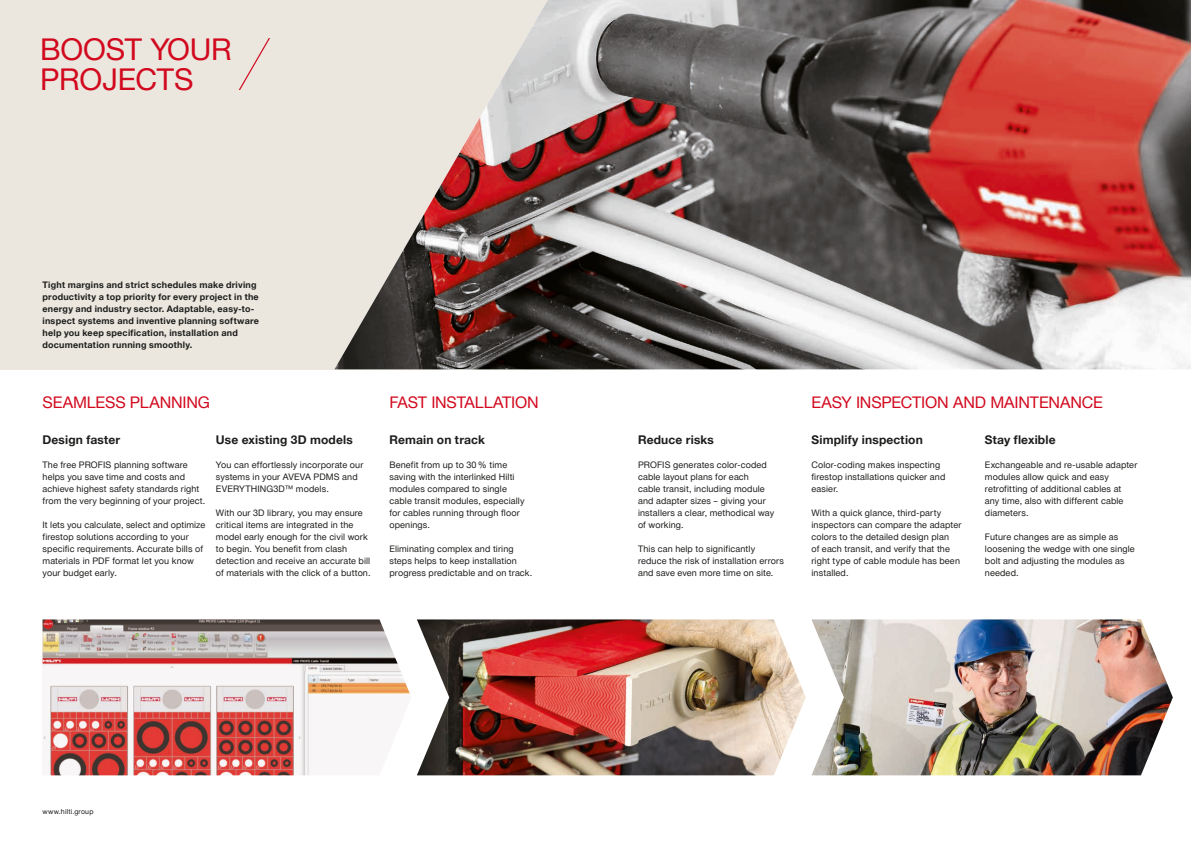
<style>
.page{position:relative;width:1191px;height:842px;background:#fff}
.page>*{position:absolute;margin:0;border:0;box-sizing:border-box;transform-origin:0 0}
.t1{font:30px/30px "Hilti";letter-spacing:-.005em;color:#d2091e}
.t2{font:16px "Hilti";letter-spacing:-.01em;color:#d2091e}
.t3{font:700 12px "Hilti";letter-spacing:.01em;color:#1d1d1b}
.t4{font:9px/12px "Hilti";letter-spacing:.015em;color:#1d1d1b}
.t5{font:700 9px/12px "Hilti";letter-spacing:.025em;color:#1d1d1b}
.t6{font:7px "Hilti";letter-spacing:.025em;color:#1d1d1b}
</style>
<div class="page">
<img style="left:43px;top:619px;width:367px;height:156px">
<img style="left:417px;top:619px;width:388px;height:156px">
<img style="left:811px;top:619px;width:361px;height:156px">
<div style="left:0;top:0;width:595px;height:369px;background:#ebe7df"></div>
<img style="left:334px;top:0;width:857px;height:369px">
<svg style="left:238px;top:38px;width:32px;height:52px"></svg>
<h1 class="t1" style="left:40px;top:34px;width:193px">BOOST YOUR<br>PROJECTS</h1>
<p class="t5" style="left:43px;top:279px;width:218px">Tight margins and strict schedules make driving productivity a top priority for every project in the energy and industry sector. Adaptable, easy-to&shy;inspect systems and inventive planning software help you keep specification, installation and documentation running smoothly.</p>
<h2 class="t2" style="left:43px;top:393px;width:169px">SEAMLESS PLANNING</h2>
<h2 class="t2" style="left:389px;top:393px;width:151px">FAST INSTALLATION</h2>
<h2 class="t2" style="left:811px;top:393px;width:293px">EASY INSPECTION AND MAINTENANCE</h2>
<h3 class="t3" style="left:43px;top:433px;width:79px">Design faster</h3>
<p class="t4" style="left:43px;top:459px;width:164px">The free PROFIS planning software helps you save time and costs and achieve highest safety standards right from the very beginning of your project.</p>
<p class="t4" style="left:43px;top:519px;width:164px">It lets you calculate, select and optimize firestop solutions according to your specific requirements. Accurate bills of materials in PDF format let you know your budget early.</p>
<h3 class="t3" style="left:811px;top:433px;width:113px">Simplify inspection</h3>
<p class="t4" style="left:811px;top:459px;width:135px">Color-coding makes inspecting firestop installations quicker and easier.</p>
<p class="t4" style="left:811px;top:507px;width:151px">With a quick glance, third-party inspectors can compare the adapter colors to the detailed design plan<br>of each transit, and verify that the right type of cable module has been installed.</p>
<h3 class="t3" style="left:985px;top:433px;width:72px">Stay flexible</h3>
<p class="t4" style="left:985px;top:459px;width:154px">Exchangeable and re-usable adapter modules allow quick and easy retrofitting of additional cables at any time, also with different cable diameters.</p>
<p class="t4" style="left:985px;top:531px;width:151px">Future changes are as simple as loosening the wedge with one single bolt and adjusting the modules as needed.</p>
<h3 class="t3" style="left:216px;top:433px;width:138px">Use existing 3D models</h3>
<p class="t4" style="left:216px;top:459px;width:149px">You can effortlessly incorporate our systems in your AVEVA PDMS and<br>EVERYTHING3D™ models.</p>
<p class="t4" style="left:216px;top:507px;width:156px">With our 3D library, you may ensure critical items are integrated in the model early enough for the civil work to begin. You benefit from clash detection and receive an accurate bill of materials with the click of a button.</p>
<h3 class="t3" style="left:389px;top:433px;width:97px">Remain on track</h3>
<p class="t4" style="left:389px;top:459px;width:137px">Benefit from up to 30 % time saving with the interlinked Hilti modules compared to single cable transit modules, especially for cables running through floor openings.</p>
<p class="t4" style="left:389px;top:543px;width:144px">Eliminating complex and tiring steps helps to keep installation progress predictable and on track.</p>
<h3 class="t3" style="left:638px;top:433px;width:77px">Reduce risks</h3>
<p class="t4" style="left:638px;top:459px;width:138px">PROFIS generates color-coded cable layout plans for each<br>cable transit, including module and adapter sizes – giving your installers a clear, methodical way of working.</p>
<p class="t4" style="left:638px;top:543px;width:147px">This can help to significantly reduce the risk of installation errors and save even more time on site.</p>
<p class="t6" style="left:43px;top:807px;width:52px">www.hilti.group</p>
</div>
